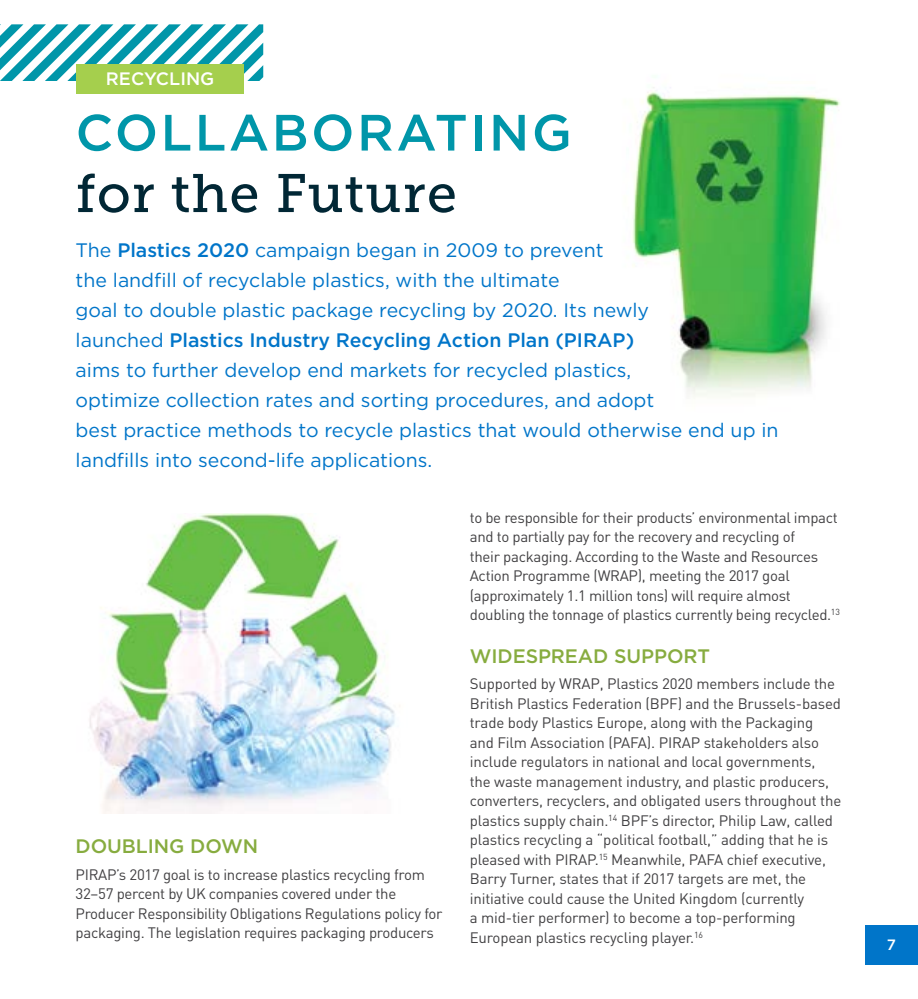
<style>
.page{position:relative;width:918px;height:999px;background:#fff}
.page>*{position:absolute;margin:0;border:0;box-sizing:border-box;transform-origin:0 0}
.t1{font:54px "Museo Slab 500";letter-spacing:.025em;color:#012735}
.t2{font:500 51px "Gotham";letter-spacing:.05em;color:#0096a9}
.t3{font:19.5px/30px "Gotham";color:#0075c9}
.t4{font:500 19.5px "Gotham";letter-spacing:-.005em;color:#87ac3f}
.t5{font:500 18px "Gotham";color:#fff}
.t6{font:15px/19.5px "DINOT";letter-spacing:-.02em;color:#414042}
.t7{font:500 15px "Gotham";color:#fff}
.s1{font-weight:500}
</style>
<div class="page">
<div style="left:865px;top:926px;width:53px;height:39px;background:#0075c9"></div>
<svg style="left:0;top:24px;width:263px;height:57px"></svg>
<img style="left:89px;top:513px;width:306px;height:300px">
<img style="left:632px;top:87px;width:208px;height:310px">
<div style="left:76px;top:64px;width:168px;height:29px;background:#a5cf4d"></div>
<p class="t5" style="left:106px;top:68px;width:110px">RECYCLING</p>
<h2 class="t2" style="left:76px;top:104px;width:498px">COLLABORATING</h2>
<h1 class="t1" style="left:76px;top:163px;width:383px">for the Future</h1>
<p class="t3" style="left:76px;top:234px;width:705px">The <span class="s1">Plastics 2020</span> campaign began in 2009 to prevent<br>the landfill of recyclable plastics, with the ultimate<br>goal to double plastic package recycling by 2020. Its newly<br>launched <span class="s1">Plastics Industry Recycling Action Plan (PIRAP)<br></span>aims to further develop end markets for recycled plastics,<br>optimize collection rates and sorting procedures, and adopt<br>best practice methods to recycle plastics that would otherwise end up in landfills into second-life applications.</p>
<h3 class="t4" style="left:76px;top:835px;width:184px">DOUBLING DOWN</h3>
<p class="t6" style="left:76px;top:864px;width:368px">PIRAP’s 2017 goal is to increase plastics recycling from 32–57 percent by UK companies covered under the Producer Responsibility Obligations Regulations policy for packaging. The legislation requires packaging producers</p>
<p class="t6" style="left:470px;top:507px;width:372px">to be responsible for their products’ environmental impact and to partially pay for the recovery and recycling of<br>their packaging. According to the Waste and Resources Action Programme (WRAP), meeting the 2017 goal (approximately 1.1 million tons) will require almost doubling the tonnage of plastics currently being recycled.<sup>13</sup></p>
<h3 class="t4" style="left:470px;top:645px;width:242px">WIDESPREAD SUPPORT</h3>
<p class="t6" style="left:470px;top:673px;width:373px">Supported by WRAP, Plastics 2020 members include the British Plastics Federation (BPF) and the Brussels-based trade body Plastics Europe, along with the Packaging<br>and Film Association (PAFA). PIRAP stakeholders also include regulators in national and local governments,<br>the waste management industry, and plastic producers, converters, recyclers, and obligated users throughout the plastics supply chain.<sup>14</sup> BPF’s director, Philip Law, called plastics recycling a “political football,” adding that he is pleased with PIRAP.<sup>15</sup> Meanwhile, PAFA chief executive, Barry Turner, states that if 2017 targets are met, the initiative could cause the United Kingdom (currently<br>a mid-tier performer) to become a top-performing European plastics recycling player.<sup>16</sup></p>
<p class="t7" style="left:887px;top:936px;width:11px">7</p>
</div>
